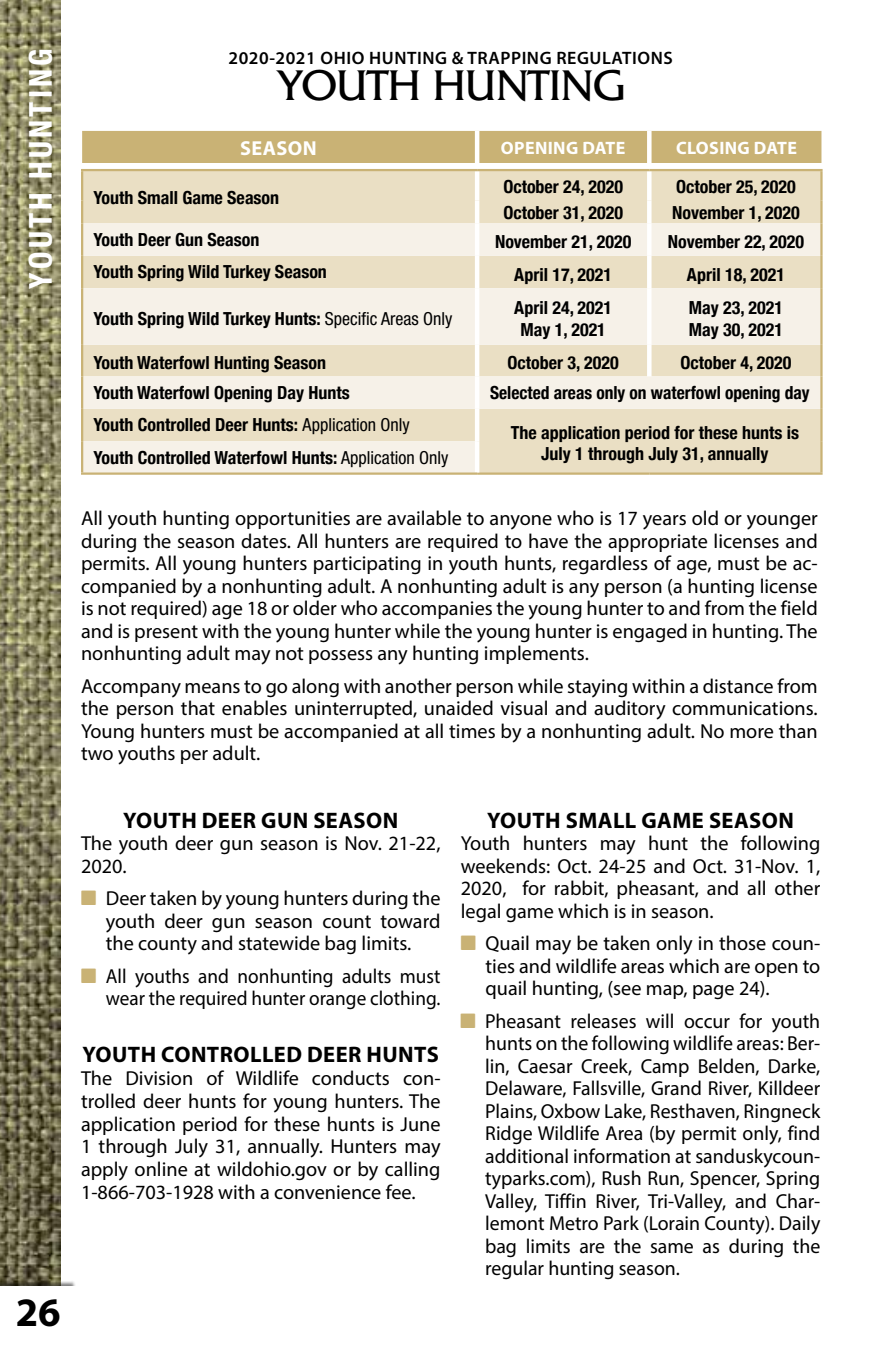
<style>
.page{position:relative;width:871px;height:1357px;background:#fff}
.page>*{position:absolute;margin:0;border:0;box-sizing:border-box;transform-origin:0 0}
.t1{font:45px "Friz Quadrata";color:#000}
.t2{font:700 40.5px "Myriad Pro";color:#000}
.t3{font:700 condensed 31.5px "Helvetica Neue";letter-spacing:.1em;color:#fff}
.t4{font:700 22.5px "Myriad Pro";letter-spacing:.02em;color:#000}
.t5{font:20.25px/22.5px "Myriad Pro";color:#000;text-align:justify}
.t6{font:20.25px/22.5px "Myriad Pro";color:#000;scale:.95 1}
.t7{font:700 20.25px "Myriad Pro";letter-spacing:.02em;color:#fff}
.t8{font:700 condensed 18px/21.6px "Helvetica Neue";color:#000;text-align:center}
.t9{font:600 18px "Myriad Pro";letter-spacing:.03em;color:#000}
.t10{font:700 18px "Myriad Pro";letter-spacing:.02em;color:#fff}
.s1{font-weight:400}
</style>
<div class="page">
<img style="left:0;top:0;width:61px;height:1280px">
<div style="left:0;top:1280px;width:76px;height:49px;background:#000;opacity:.5"></div>
<div style="left:0;top:1286px;width:76px;height:71px;background:#fff"></div>
<div style="left:82px;top:131px;width:739px;height:32px;background:#c9b275"></div>
<div style="left:83px;top:171px;width:737px;height:52px;background:#eadfc4"></div>
<svg style="left:83px;top:223px;width:737px;height:249px;background:#f0e8d8"></svg>
<hr style="left:820px;top:376px;width:2px;height:33px;background:#c9b275">
<hr style="left:820px;top:409px;width:2px;height:32px;background:#c9b275">
<hr style="left:820px;top:441px;width:2px;height:31px;background:#c9b275">
<hr style="left:477px;top:472px;width:172px;height:3px;background:#c9b275">
<hr style="left:649px;top:472px;width:173px;height:3px;background:#c9b275">
<hr style="left:475px;top:131px;width:4px;height:32px;background:#fff">
<hr style="left:647px;top:131px;width:4px;height:32px;background:#fff">
<hr style="left:475px;top:171px;width:4px;height:29px;background:#fff">
<hr style="left:647px;top:171px;width:4px;height:29px;background:#fff">
<hr style="left:475px;top:200px;width:4px;height:23px;background:#fff">
<hr style="left:647px;top:200px;width:4px;height:23px;background:#fff">
<hr style="left:475px;top:223px;width:4px;height:33px;background:#fff">
<hr style="left:647px;top:223px;width:4px;height:33px;background:#fff">
<hr style="left:475px;top:256px;width:4px;height:32px;background:#fff">
<hr style="left:647px;top:256px;width:4px;height:32px;background:#fff">
<hr style="left:475px;top:288px;width:4px;height:57px;background:#fff">
<hr style="left:647px;top:288px;width:4px;height:57px;background:#fff">
<hr style="left:475px;top:345px;width:4px;height:31px;background:#fff">
<hr style="left:647px;top:345px;width:4px;height:31px;background:#fff">
<hr style="left:475px;top:376px;width:4px;height:33px;background:#fff">
<hr style="left:475px;top:409px;width:4px;height:32px;background:#fff">
<hr style="left:475px;top:441px;width:4px;height:31px;background:#fff">
<hr style="left:81px;top:169px;width:396px;height:2px;background:#c9b275">
<hr style="left:81px;top:171px;width:2px;height:29px;background:#c9b275">
<hr style="left:81px;top:200px;width:2px;height:23px;background:#c9b275">
<hr style="left:477px;top:169px;width:172px;height:2px;background:#c9b275">
<hr style="left:649px;top:169px;width:173px;height:2px;background:#c9b275">
<hr style="left:820px;top:171px;width:2px;height:29px;background:#c9b275">
<hr style="left:820px;top:200px;width:2px;height:23px;background:#c9b275">
<hr style="left:81px;top:223px;width:2px;height:33px;background:#c9b275">
<hr style="left:820px;top:223px;width:2px;height:33px;background:#c9b275">
<hr style="left:81px;top:256px;width:2px;height:32px;background:#c9b275">
<hr style="left:820px;top:256px;width:2px;height:32px;background:#c9b275">
<hr style="left:81px;top:288px;width:2px;height:57px;background:#c9b275">
<hr style="left:820px;top:288px;width:2px;height:57px;background:#c9b275">
<hr style="left:81px;top:345px;width:2px;height:31px;background:#c9b275">
<hr style="left:820px;top:345px;width:2px;height:31px;background:#c9b275">
<hr style="left:81px;top:376px;width:2px;height:33px;background:#c9b275">
<hr style="left:81px;top:409px;width:2px;height:32px;background:#c9b275">
<hr style="left:81px;top:441px;width:2px;height:31px;background:#c9b275">
<hr style="left:81px;top:472px;width:396px;height:3px;background:#c9b275">
<h3 class="t3" style="left:14px;top:289px;width:242px;rotate:-90deg">YOUTH HUNTING</h3>
<h2 class="t2" style="left:16px;top:1286px;width:46px">26</h2>
<p class="t9" style="left:229px;top:47px;width:446px">2020-2021 OHIO HUNTING &amp; TRAPPING REGULATIONS</p>
<h1 class="t1" style="left:277px;top:60px;width:348px">YOUTH HUNTING</h1>
<p class="t7" style="left:240px;top:135px;width:78px">SEASON</p>
<p class="t10" style="left:501px;top:136px;width:126px">OPENING DATE</p>
<p class="t10" style="left:676px;top:136px;width:122px">CLOSING DATE</p>
<p class="t8" style="left:93px;top:186px;width:187px">Youth Small Game Season</p>
<p class="t8" style="left:503px;top:174px;width:121px">October 24, 2020</p>
<p class="t8" style="left:676px;top:174px;width:121px">October 25, 2020</p>
<p class="t8" style="left:503px;top:200px;width:121px">October 31, 2020</p>
<p class="t8" style="left:672px;top:200px;width:129px">November 1, 2020</p>
<p class="t8" style="left:93px;top:227px;width:167px">Youth Deer Gun Season</p>
<p class="t8" style="left:495px;top:230px;width:138px">November 21, 2020</p>
<p class="t8" style="left:668px;top:230px;width:138px">November 22, 2020</p>
<p class="t8" style="left:93px;top:260px;width:235px">Youth Spring Wild Turkey Season</p>
<p class="t8" style="left:514px;top:262px;width:99px">April 17, 2021</p>
<p class="t8" style="left:687px;top:262px;width:99px">April 18, 2021</p>
<p class="t8" style="left:93px;top:307px;width:361px">Youth Spring Wild Turkey Hunts: <span class="s1">Specific Areas Only</span></p>
<p class="t8" style="left:514px;top:296px;width:99px">April 24, 2021<br>May 1, 2021</p>
<p class="t8" style="left:689px;top:296px;width:96px;text-align:left">May 23, 2021<br>May 30, 2021</p>
<p class="t8" style="left:93px;top:351px;width:234px">Youth Waterfowl Hunting Season</p>
<p class="t8" style="left:507px;top:351px;width:113px">October 3, 2020</p>
<p class="t8" style="left:680px;top:351px;width:113px">October 4, 2020</p>
<p class="t8" style="left:93px;top:380px;width:258px">Youth Waterfowl Opening Day Hunts</p>
<p class="t8" style="left:490px;top:380px;width:321px">Selected areas only on waterfowl opening day</p>
<p class="t8" style="left:93px;top:413px;width:318px">Youth Controlled Deer Hunts: <span class="s1">Application Only</span></p>
<p class="t8" style="left:511px;top:420px;width:290px">The application period for these hunts is</p>
<p class="t8" style="left:93px;top:445px;width:356px">Youth Controlled Waterfowl Hunts: <span class="s1">Application Only</span></p>
<p class="t8" style="left:541px;top:442px;width:229px">July 1 through July 31, annually</p>
<p class="t5" style="left:81px;top:507px;width:738px">All youth hunting opportunities are available to anyone who is 17 years old or younger during the season dates. All hunters are required to have the appropriate licenses and permits. All young hunters participating in youth hunts, regardless of age, must be ac&shy;companied by a nonhunting adult. A nonhunting adult is any person (a hunting license is not required) age 18 or older who accompanies the young hunter to and from the field and is present with the young hunter while the young hunter is engaged in hunting. The nonhunting adult may not possess any hunting implements.</p>
<p class="t5" style="left:81px;top:674px;width:738px">Accompany means to go along with another person while staying within a distance from the person that enables uninterrupted, unaided visual and auditory communications.<br>Young hunters must be accompanied at all times by a nonhunting adult. No more than two youths per adult.</p>
<p class="t4" style="left:123px;top:805px;width:277px">YOUTH DEER GUN SEASON</p>
<p class="t5" style="left:81px;top:832px;width:361px">The youth deer gun season is Nov. 21-22,<br>2020.</p>
<p class="t5" style="left:106px;top:887px;width:336px">Deer taken by young hunters during the youth deer gun season count toward the county and statewide bag limits.</p>
<p class="t6" style="left:106px;top:964px;width:354px">All youths and nonhunting adults must wear the required hunter orange clothing.</p>
<p class="t4" style="left:83px;top:1039px;width:358px">YOUTH CONTROLLED DEER HUNTS</p>
<p class="t5" style="left:81px;top:1066px;width:361px">The Division of Wildlife conducts con&shy;trolled deer hunts for young hunters. The application period for these hunts is June 1 through July 31, annually. Hunters may apply online at wildohio.gov or by calling 1-866-703-1928 with a convenience fee.</p>
<p class="t4" style="left:487px;top:805px;width:308px">YOUTH SMALL GAME SEASON</p>
<p class="t5" style="left:461px;top:832px;width:361px">Youth hunters may hunt the following weekends: Oct. 24-25 and Oct. 31-Nov. 1, 2020, for rabbit, pheasant, and all other legal game which is in season.</p>
<p class="t5" style="left:485px;top:932px;width:336px">Quail may be taken only in those coun&shy;ties and wildlife areas which are open to quail hunting, (see map, page 24).</p>
<p class="t5" style="left:485px;top:1009px;width:337px">Pheasant releases will occur for youth hunts on the following wildlife areas: Ber&shy;lin, Caesar Creek, Camp Belden, Darke, Delaware, Fallsville, Grand River, Killdeer Plains, Oxbow Lake, Resthaven, Ringneck Ridge Wildlife Area (by permit only, find additional information at sanduskycoun&shy;typarks.com), Rush Run, Spencer, Spring Valley, Tiffin River, Tri-Valley, and Char&shy;lemont Metro Park (Lorain County). Daily bag limits are the same as during the regular hunting season.</p>
</div>
